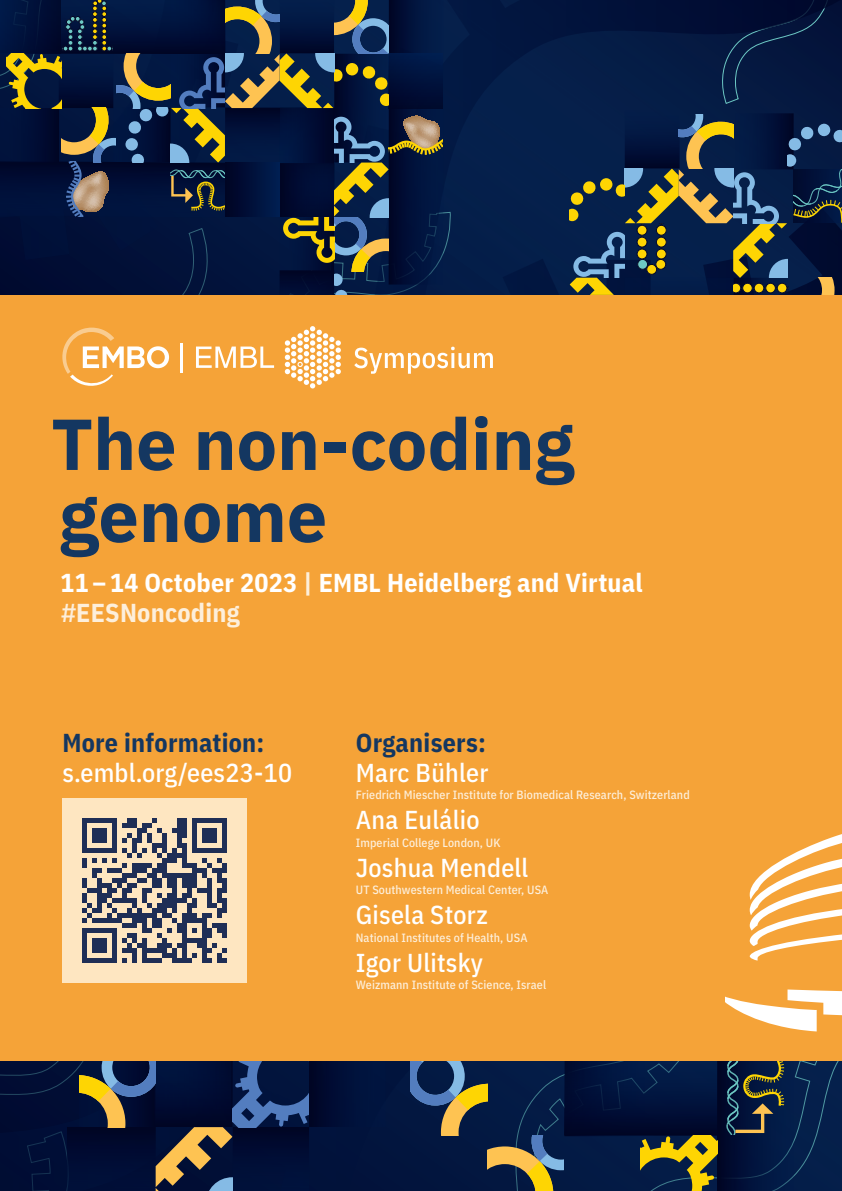
<style>
.page{position:relative;width:842px;height:1191px;background:#fff}
.page>*{position:absolute;margin:0;border:0;box-sizing:border-box;transform-origin:0 0}
.symposia_title{font:700 72px/72px "IBM Plex Sans";color:#143761}
.organisers{font:500 26px "IBM Plex Sans Cond";letter-spacing:.01em;color:#fff}
.symposia_title-2{font:700 26px/30px "IBM Plex Sans Cond";letter-spacing:.01em;color:#fff}
.URL{font:500 26px "IBM Plex Sans Cond";letter-spacing:.01em;color:#fff}
.URL-2{font:700 26px "IBM Plex Sans Cond";letter-spacing:.01em;color:#143761}
.organisers-2{font:700 26px "IBM Plex Sans Cond";letter-spacing:.01em;color:#143761}
.organisers-3{font:500 12px "IBM Plex Sans Cond";letter-spacing:.01em;color:#fdefdb}
.s1{color:#fdefdb}
</style>
<div class="page">
<svg style="left:452px;top:0;width:388px;height:295px;background:#041942"></svg>
<svg style="left:0;top:0;width:452px;height:295px;background:#1c2a40"></svg>
<svg style="left:502px;top:111px;width:340px;height:184px;background:#223449"></svg>
<svg style="left:0;top:1060px;width:842px;height:131px;background:#1a2741"></svg>
<div style="left:0;top:295px;width:842px;height:765px;background:#f5a338"></div>
<svg style="left:725px;top:834px;width:117px;height:197px"></svg>
<svg style="left:354px;top:347px;width:139px;height:27px"></svg>
<svg style="left:285px;top:326px;width:56px;height:62px"></svg>
<svg style="left:196px;top:346px;width:78px;height:22px"></svg>
<hr style="left:180px;top:343px;width:3px;height:30px;background:#fff">
<svg style="left:62px;top:327px;width:107px;height:59px"></svg>
<div style="left:62px;top:798px;width:185px;height:184px;background:#fee6c1"></div>
<svg style="left:82px;top:818px;width:145px;height:144px"></svg>
<p class="symposia_title" style="left:51px;top:402px;width:525px">The non-coding genome</p>
<p class="symposia_title-2" style="left:61px;top:565px;width:584px">11 – 14 October 2023 <span class="s1">|</span> EMBL Heidelberg and Virtual <span class="s1">#EESNoncoding</span></p>
<p class="URL-2" style="left:62px;top:722px;width:204px">More information:</p>
<p class="URL" style="left:62px;top:752px;width:231px">s.embl.org/ees23-10</p>
<p class="organisers-2" style="left:356px;top:722px;width:132px">Organisers:</p>
<p class="organisers" style="left:356px;top:752px;width:134px">Marc Bühler</p>
<p class="organisers-3" style="left:356px;top:785px;width:335px">Friedrich Miescher Institute for Biomedical Research, Switzerland</p>
<p class="organisers" style="left:356px;top:800px;width:125px">Ana Eulálio</p>
<p class="organisers-3" style="left:356px;top:833px;width:146px">Imperial College London, UK</p>
<p class="organisers" style="left:356px;top:847px;width:174px">Joshua Mendell</p>
<p class="organisers-3" style="left:356px;top:880px;width:194px">UT Southwestern Medical Center, USA</p>
<p class="organisers" style="left:356px;top:894px;width:134px">Gisela Storz</p>
<p class="organisers-3" style="left:356px;top:928px;width:173px">National Institutes of Health, USA</p>
<p class="organisers" style="left:356px;top:942px;width:129px">Igor Ulitsky</p>
<p class="organisers-3" style="left:356px;top:975px;width:192px">Weizmann Institute of Science, Israel</p>
</div>
